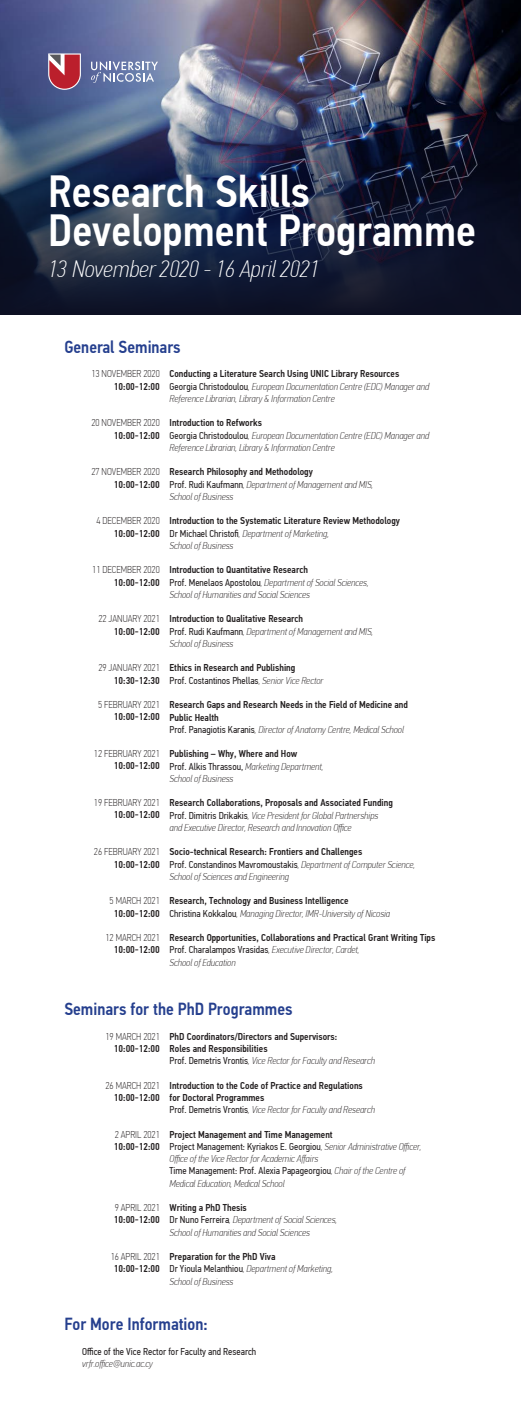
<style>
.page{position:relative;width:521px;height:1409px;background:#fff}
.page>*{position:absolute;margin:0;border:0;box-sizing:border-box;transform-origin:0 0}
.t1{font:500 44.98px/39.4px "PF Din Text Cond Pro";color:#fff}
.t2{font:italic 100 23.62px "PF Din Text Cond Pro";color:#fff}
.t3{font:500 17.5px "PF Din Text Cond Pro";color:#253f8e}
.t4{font:italic 100 9.97px/12.2px "PF Din Text Cond Pro";color:#231f20}
.t5{font:500 9.97px/12.2px "PF Din Text Cond Pro";color:#231f20}
.t6{font:100 9.97px "PF Din Text Cond Pro";color:#231f20}
.t7{font:9.97px "PF Din Text Cond Pro";color:#231f20}
.s1{font-weight:500;font-style:normal}
.s2{font-weight:400;font-style:normal}
.s3{font-weight:400}
.s4{font-weight:100;font-style:italic}
</style>
<div class="page">
<img style="left:0;top:0;width:521px;height:99px">
<img style="left:0;top:99px;width:521px;height:215px">
<svg style="left:48px;top:53px;width:33px;height:37px"></svg>
<svg style="left:91px;top:61px;width:67px;height:22px"></svg>
<h1 class="t1" style="left:48px;top:172px;width:429px">Research Skills<br>Development Programme</h1>
<h2 class="t2" style="left:48px;top:255px;width:273px">13 November 2020 - 16 April 2021</h2>
<h3 class="t3" style="left:64px;top:336px;width:118px">General Seminars</h3>
<p class="t6" style="left:91px;top:368px;width:70px">13 NOVEMBER 2020</p>
<p class="t5" style="left:114px;top:380px;width:47px">10:00-12:00</p>
<p class="t6" style="left:91px;top:417px;width:70px">20 NOVEMBER 2020</p>
<p class="t5" style="left:114px;top:429px;width:47px">10:00-12:00</p>
<p class="t6" style="left:91px;top:466px;width:70px">27 NOVEMBER 2020</p>
<p class="t5" style="left:114px;top:478px;width:47px">10:00-12:00</p>
<p class="t6" style="left:96px;top:515px;width:65px">4 DECEMBER 2020</p>
<p class="t5" style="left:114px;top:527px;width:47px">10:00-12:00</p>
<p class="t6" style="left:92px;top:564px;width:69px">11 DECEMBER 2020</p>
<p class="t5" style="left:114px;top:576px;width:47px">10:00-12:00</p>
<p class="t6" style="left:98px;top:613px;width:63px">22 JANUARY 2021</p>
<p class="t5" style="left:114px;top:625px;width:47px">10:00-12:00</p>
<p class="t6" style="left:98px;top:662px;width:63px">29 JANUARY 2021</p>
<p class="t5" style="left:114px;top:674px;width:47px">10:30-12:30</p>
<p class="t6" style="left:98px;top:699px;width:63px">5 FEBRUARY 2021</p>
<p class="t5" style="left:114px;top:711px;width:47px">10:00-12:00</p>
<p class="t6" style="left:94px;top:748px;width:67px">12 FEBRUARY 2021</p>
<p class="t5" style="left:114px;top:760px;width:47px">10:00-12:00</p>
<p class="t6" style="left:94px;top:797px;width:67px">19 FEBRUARY 2021</p>
<p class="t5" style="left:114px;top:809px;width:47px">10:00-12:00</p>
<p class="t6" style="left:94px;top:846px;width:67px">26 FEBRUARY 2021</p>
<p class="t5" style="left:114px;top:858px;width:47px">10:00-12:00</p>
<p class="t6" style="left:110px;top:895px;width:52px">5 MARCH 2021</p>
<p class="t5" style="left:114px;top:907px;width:47px">10:00-12:00</p>
<p class="t6" style="left:106px;top:932px;width:56px">12 MARCH 2021</p>
<p class="t5" style="left:114px;top:943px;width:47px">10:00-12:00</p>
<p class="t4" style="left:170px;top:368px;width:261px"><span class="s1">Conducting a Literature Search Using UNIC Library Resources<br></span><span class="s2">Georgia Christodoulou</span>, European Documentation Centre (EDC) Manager and<br>Reference Librarian, Library &amp; Information Centre</p>
<p class="t4" style="left:170px;top:417px;width:261px"><span class="s1">Introduction to Refworks<br></span><span class="s2">Georgia Christodoulou</span>, European Documentation Centre (EDC) Manager and<br>Reference Librarian, Library &amp; Information Centre</p>
<p class="t4" style="left:170px;top:466px;width:205px"><span class="s1">Research Philosophy and Methodology<br></span><span class="s2">Prof. Rudi Kaufmann</span>, Department of Management and MIS,<br>School of Business</p>
<p class="t5" style="left:170px;top:515px;width:232px">Introduction to the Systematic Literature Review Methodology<br><span class="s3">Dr Michael Christofi</span><span class="s4">, Department of Marketing,<br>School of Business</span></p>
<p class="t4" style="left:170px;top:564px;width:201px"><span class="s1">Introduction to Quantitative Research<br></span><span class="s2">Prof. Menelaos Apostolou</span>, Department of Social Sciences,<br>School of Humanities and Social Sciences</p>
<p class="t4" style="left:170px;top:613px;width:205px"><span class="s1">Introduction to Qualitative Research<br></span><span class="s2">Prof. Rudi Kaufmann</span>, Department of Management and MIS,<br>School of Business</p>
<p class="t5" style="left:170px;top:662px;width:155px">Ethics in Research and Publishing<br><span class="s3">Prof. Costantinos Phellas</span><span class="s4">, Senior Vice Rector</span></p>
<p class="t5" style="left:170px;top:699px;width:240px">Research Gaps and Research Needs in the Field of Medicine and<br>Public Health<br><span class="s3">Prof. Panagiotis Karanis</span><span class="s4">, Director of Anatomy Centre, Medical School</span></p>
<p class="t4" style="left:170px;top:747px;width:155px"><span class="s1">Publishing – Why, Where and How<br></span><span class="s2">Prof. Alkis Thrassou,</span> Marketing Department,<br>School of Business</p>
<p class="t4" style="left:170px;top:796px;width:225px"><span class="s1">Research Collaborations, Proposals and Associated Funding<br></span><span class="s2">Prof. Dimitris Drikakis</span>, Vice President for Global Partnerships and Executive Director, Research and Innovation Office</p>
<p class="t4" style="left:170px;top:845px;width:247px"><span class="s1">Socio-technical Research: Frontiers and Challenges<br></span><span class="s2">Prof. Constandinos Mavromoustakis</span>, Department of Computer Science,<br>School of Sciences and Engineering</p>
<p class="t5" style="left:170px;top:895px;width:222px">Research, Technology and Business Intelligence<br><span class="s3">Christina Kokkalou</span><span class="s4">, Managing Director, IMR-University of Nicosia</span></p>
<p class="t5" style="left:170px;top:931px;width:267px">Research Opportunities, Collaborations and Practical Grant Writing Tips<br><span class="s3">Prof. Charalampos Vrasidas</span><span class="s4">, Executive Director, Cardet,<br>School of Education</span></p>
<h3 class="t3" style="left:64px;top:998px;width:230px">Seminars for the PhD Programmes</h3>
<p class="t6" style="left:106px;top:1030px;width:56px">19 MARCH 2021</p>
<p class="t5" style="left:114px;top:1042px;width:47px">10:00-12:00</p>
<p class="t6" style="left:106px;top:1079px;width:56px">26 MARCH 2021</p>
<p class="t5" style="left:114px;top:1091px;width:47px">10:00-12:00</p>
<p class="t6" style="left:115px;top:1128px;width:47px">2 APRIL 2021</p>
<p class="t5" style="left:114px;top:1140px;width:47px">10:00-12:00</p>
<p class="t6" style="left:115px;top:1202px;width:47px">9 APRIL 2021</p>
<p class="t5" style="left:114px;top:1213px;width:47px">10:00-12:00</p>
<p class="t6" style="left:111px;top:1251px;width:51px">16 APRIL 2021</p>
<p class="t5" style="left:114px;top:1262px;width:47px">10:00-12:00</p>
<p class="t5" style="left:170px;top:1030px;width:207px">PhD Coordinators/Directors and Supervisors:<br>Roles and Responsibilities<br><span class="s3">Prof. Demetris Vrontis</span><span class="s4">, Vice Rector for Faculty and Research</span></p>
<p class="t5" style="left:170px;top:1079px;width:207px">Introduction to the Code of Practice and Regulations for Doctoral Programmes<br><span class="s3">Prof. Demetris Vrontis</span><span class="s4">, Vice Rector for Faculty and Research</span></p>
<p class="t4" style="left:170px;top:1128px;width:253px"><span class="s1">Project Management and Time Management<br></span><span class="s2">Project Management: Kyriakos E. Georgiou</span>, Senior Administrative Officer, Office of the Vice Rector for Academic Affairs<br><span class="s2">Time Management: Prof. Alexia Papageorgiou</span>, Chair of the Centre of Medical Education, Medical School</p>
<p class="t4" style="left:170px;top:1201px;width:169px"><span class="s1">Writing a PhD Thesis<br></span><span class="s2">Dr Nuno Ferreira</span>, Department of Social Sciences,<br>School of Humanities and Social Sciences</p>
<p class="t4" style="left:170px;top:1250px;width:165px"><span class="s1">Preparation for the PhD Viva<br></span><span class="s2">Dr Yioula Melanthiou</span>, Department of Marketing,<br>School of Business</p>
<h3 class="t3" style="left:64px;top:1313px;width:145px">For More Information:</h3>
<p class="t7" style="left:82px;top:1345px;width:176px">Office of the Vice Rector for Faculty and Research</p>
<p class="t4" style="left:82px;top:1357px;width:72px">vrfr.office@unic.ac.cy</p>
</div>
